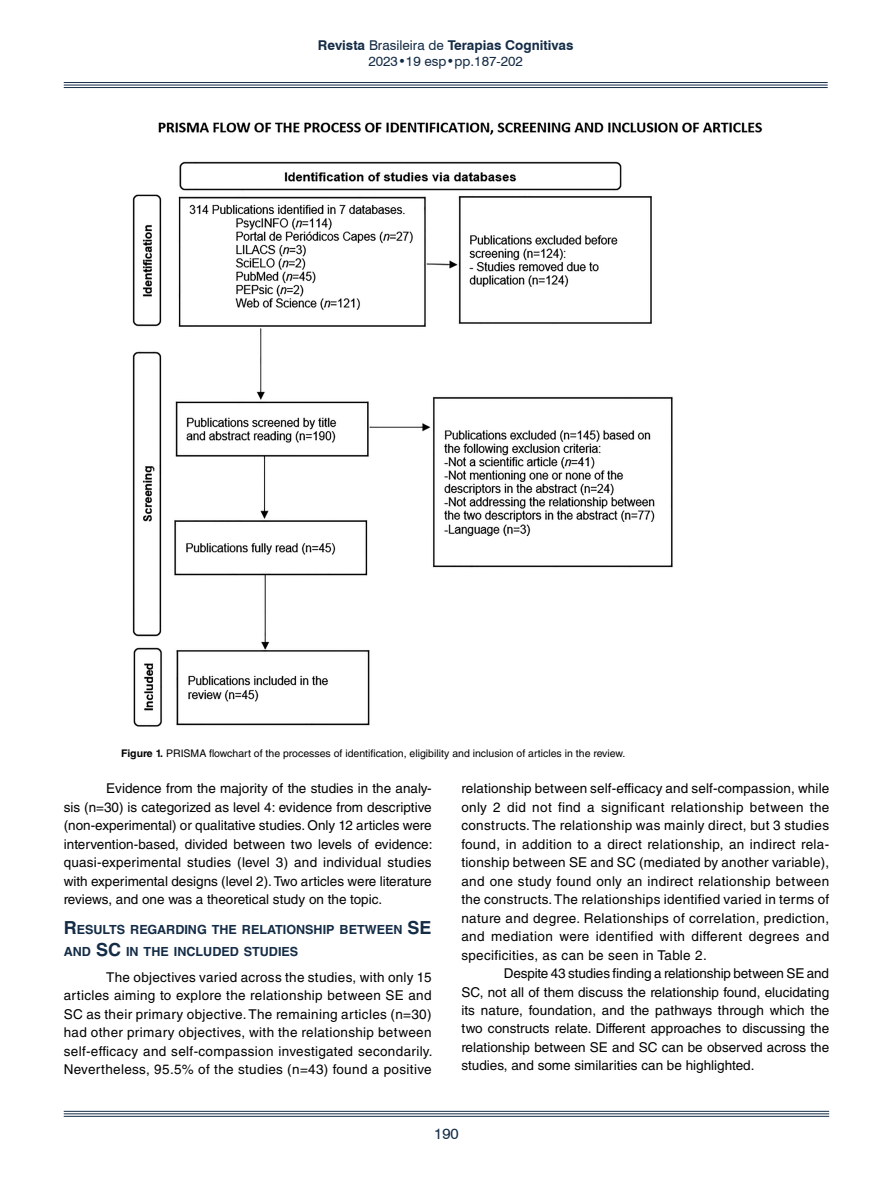
<style>
.page{position:relative;width:893px;height:1191px;background:#fff}
.page>*{position:absolute;margin:0;border:0;box-sizing:border-box;transform-origin:0 0}
.t1{font:15px "Swiss 721 BT";color:#142c46}
.t2{font:13.5px/18.5px "Helvetica LT Std";color:#000;text-align:justify}
.t3{font:13.5px/16.2px "Swiss 721 BT";color:#142c46;text-align:center}
.t4{font:700 12.6px/21.6px "Helvetica LT Std";color:#142c46}
.t5{font:10.5px "Helvetica LT Std";color:#000}
.s1{font-weight:700}
.s2{font-size:18px}
</style>
<div class="page">
<hr style="left:64px;top:82px;width:764px;height:1px;background:#142c46">
<hr style="left:64px;top:85px;width:764px;height:1px;background:#142c46">
<hr style="left:64px;top:87px;width:764px;height:1px;background:#142c46">
<hr style="left:64px;top:1110px;width:765px;height:1px;background:#142c46">
<hr style="left:64px;top:1113px;width:765px;height:1px;background:#142c46">
<hr style="left:64px;top:1115px;width:765px;height:1px;background:#142c46">
<img style="left:132px;top:122px;width:631px;height:605px">
<p class="t3" style="left:318px;top:37px;width:257px"><span class="s1">Revista</span> Brasileira de <span class="s1">Terapias Cognitivas<br></span>2023•19 esp•pp.187-202</p>
<p class="t5" style="left:121px;top:747px;width:506px"><span class="s1">Figure 1.</span> PRISMA flowchart of the processes of identification, eligibility and inclusion of articles in the review.</p>
<p class="t2" style="left:64px;top:779px;width:370px;text-indent:43px">Evidence from the majority of the studies in the analy&shy;sis (n=30) is categorized as level 4: evidence from descriptive (non-experimental) or qualitative studies. Only 12 articles were intervention-based, divided between two levels of evidence: quasi-experimental studies (level 3) and individual studies with experimental designs (level 2). Two articles were literature reviews, and one was a theoretical study on the topic.</p>
<p class="t4" style="left:64px;top:919px;width:357px"><span class="s2">R</span>ESULTS REGARDING THE RELATIONSHIP BETWEEN <span class="s2">SE<br></span>AND <span class="s2">SC</span> IN THE INCLUDED STUDIES</p>
<p class="t2" style="left:64px;top:967px;width:370px;text-indent:43px">The objectives varied across the studies, with only 15 articles aiming to explore the relationship between SE and SC as their primary objective. The remaining articles (n=30) had other primary objectives, with the relationship between self-efficacy and self-compassion investigated secondarily.<br>Nevertheless, 95.5% of the studies (n=43) found a positive</p>
<p class="t2" style="left:461px;top:779px;width:370px">relationship between self-efficacy and self-compassion, while only 2 did not find a significant relationship between the constructs. The relationship was mainly direct, but 3 studies found, in addition to a direct relationship, an indirect rela&shy;tionship between SE and SC (mediated by another variable), and one study found only an indirect relationship between the constructs. The relationships identified varied in terms of nature and degree. Relationships of correlation, prediction, and mediation were identified with different degrees and specificities, as can be seen in Table 2.</p>
<p class="t2" style="left:461px;top:964px;width:370px;text-indent:43px">Despite 43 studies finding a relationship between SE and SC, not all of them discuss the relationship found, elucidating its nature, foundation, and the pathways through which the two constructs relate. Different approaches to discussing the relationship between SE and SC can be observed across the studies, and some similarities can be highlighted.</p>
<p class="t1" style="left:434px;top:1124px;width:26px">190</p>
</div>
